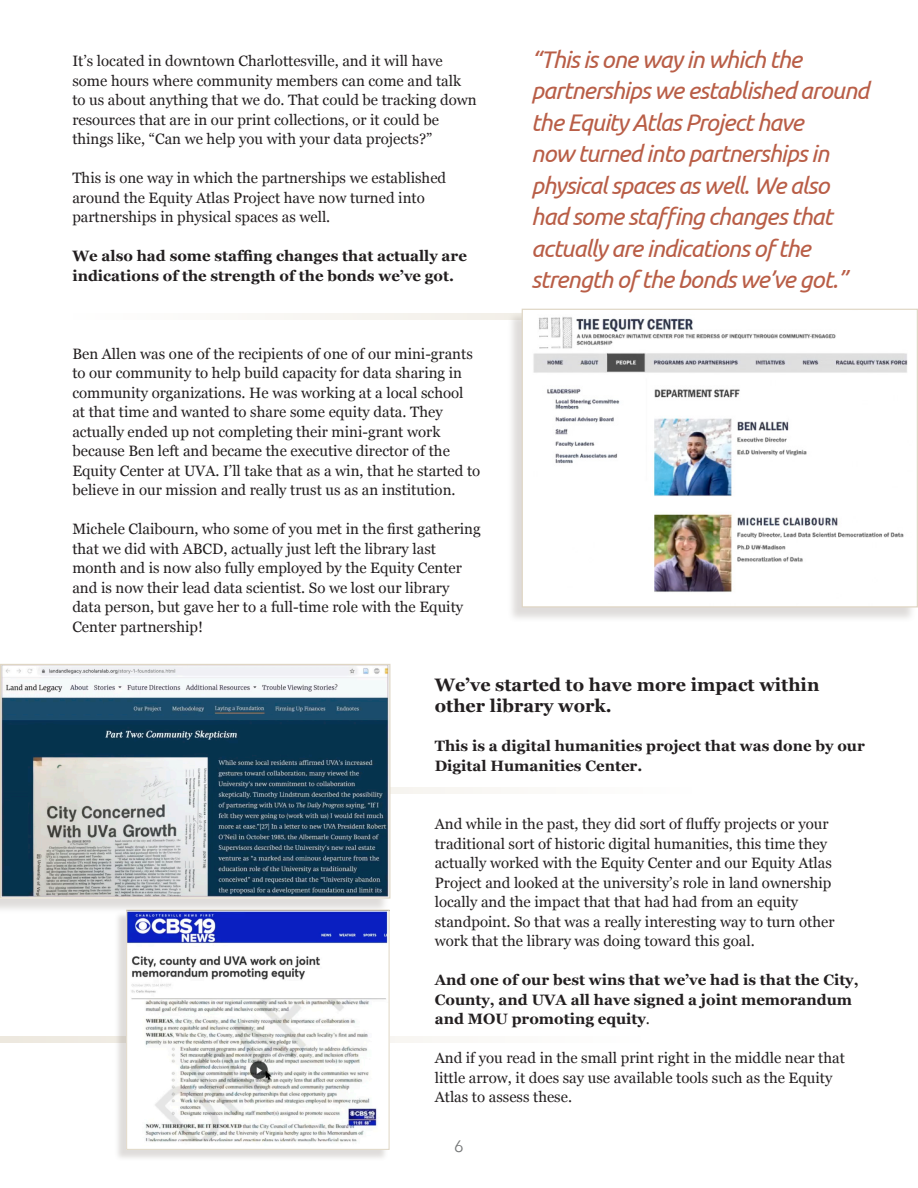
<style>
.page{position:relative;width:918px;height:1188px;background:#fff}
.page>*{position:absolute;margin:0;border:0;box-sizing:border-box;transform-origin:0 0}
.t1{font:italic 24px/31.5px "Ubuntu";letter-spacing:-.04em;color:#b95e47}
.t2{font:700 18px/21px "Georgia";color:#231f20}
.t3{font:16.5px "Avenir Next";color:#747677}
.t4{font:15px/19.5px "Georgia";color:#231f20}
.t5{font:700 15px/19.5px "Georgia";color:#231f20}
.s1{font-weight:400}
</style>
<div class="page">
<div style="left:74px;top:313px;width:844px;height:7px;background:#f8f7f3"></div>
<div style="left:0;top:787px;width:691px;height:7px;background:#faf9f6"></div>
<svg style="left:0;top:1036px;width:450px;height:7px"></svg>
<div style="left:507px;top:311px;width:409px;height:312px;background:#7e756e;opacity:.25"></div>
<img style="left:524px;top:311px;width:392px;height:295px">
<div style="left:522px;top:309px;width:396px;height:299px;border:1px solid #dfd6c4"></div>
<div style="left:0;top:666px;width:389px;height:248px;background:#7e756e;opacity:.25"></div>
<img style="left:2px;top:666px;width:386px;height:231px">
<div style="left:0;top:664px;width:390px;height:235px;border:1px solid #dfd6c4"></div>
<div style="left:115px;top:912px;width:273px;height:250px;background:#7e756e;opacity:.25"></div>
<img style="left:128px;top:912px;width:260px;height:236px">
<div style="left:126px;top:910px;width:264px;height:240px;border:1px solid #dfd6c4"></div>
<p class="t4" style="left:72px;top:51px;width:406px">It’s located in downtown Charlottesville, and it will have some hours where community members can come and talk to us about anything that we do. That could be tracking down resources that are in our print collections, or it could be things like, “Can we help you with your data projects?”</p>
<p class="t4" style="left:72px;top:168px;width:375px">This is one way in which the partnerships we established around the Equity Atlas Project have now turned into partnerships in physical spaces as well.</p>
<p class="t5" style="left:72px;top:246px;width:396px">We also had some staffing changes that actually are indications of the strength of the bonds we’ve got.</p>
<p class="t4" style="left:72px;top:343px;width:409px">Ben Allen was one of the recipients of one of our mini-grants to our community to help build capacity for data sharing in community organizations. He was working at a local school<br>at that time and wanted to share some equity data. They actually ended up not completing their mini-grant work because Ben left and became the executive director of the Equity Center at UVA. I’ll take that as a win, that he started to believe in our mission and really trust us as an institution.</p>
<p class="t4" style="left:72px;top:519px;width:410px">Michele Claibourn, who some of you met in the first gathering that we did with ABCD, actually just left the library last month and is now also fully employed by the Equity Center and is now their lead data scientist. So we lost our library data person, but gave her to a full-time role with the Equity Center partnership!</p>
<p class="t1" style="left:531px;top:43px;width:339px">“This is one way in which the partnerships we established around the Equity Atlas Project have<br>now turned into partnerships in physical spaces as well. We also had some staffing changes that actually are indications of the strength of the bonds we’ve got.”</p>
<p class="t2" style="left:435px;top:674px;width:386px">We’ve started to have more impact within other library work.</p>
<p class="t5" style="left:435px;top:736px;width:432px">This is a digital humanities project that was done by our<br>Digital Humanities Center.</p>
<p class="t4" style="left:435px;top:814px;width:401px">And while in the past, they did sort of fluffy projects or your traditional sort of historic digital humanities, this time they actually worked with the Equity Center and our Equity Atlas Project and looked at the university’s role in land ownership locally and the impact that that had had from an equity standpoint. So that was a really interesting way to turn other work that the library was doing toward this goal.</p>
<p class="t5" style="left:435px;top:970px;width:425px">And one of our best wins that we’ve had is that the City,<br>County, and UVA all have signed a joint memorandum and MOU promoting equity<span class="s1">.</span></p>
<p class="t4" style="left:435px;top:1048px;width:412px">And if you read in the small print right in the middle near that little arrow, it does say use available tools such as the Equity<br>Atlas to assess these.</p>
<p class="t3" style="left:454px;top:1132px;width:11px">6</p>
</div>
